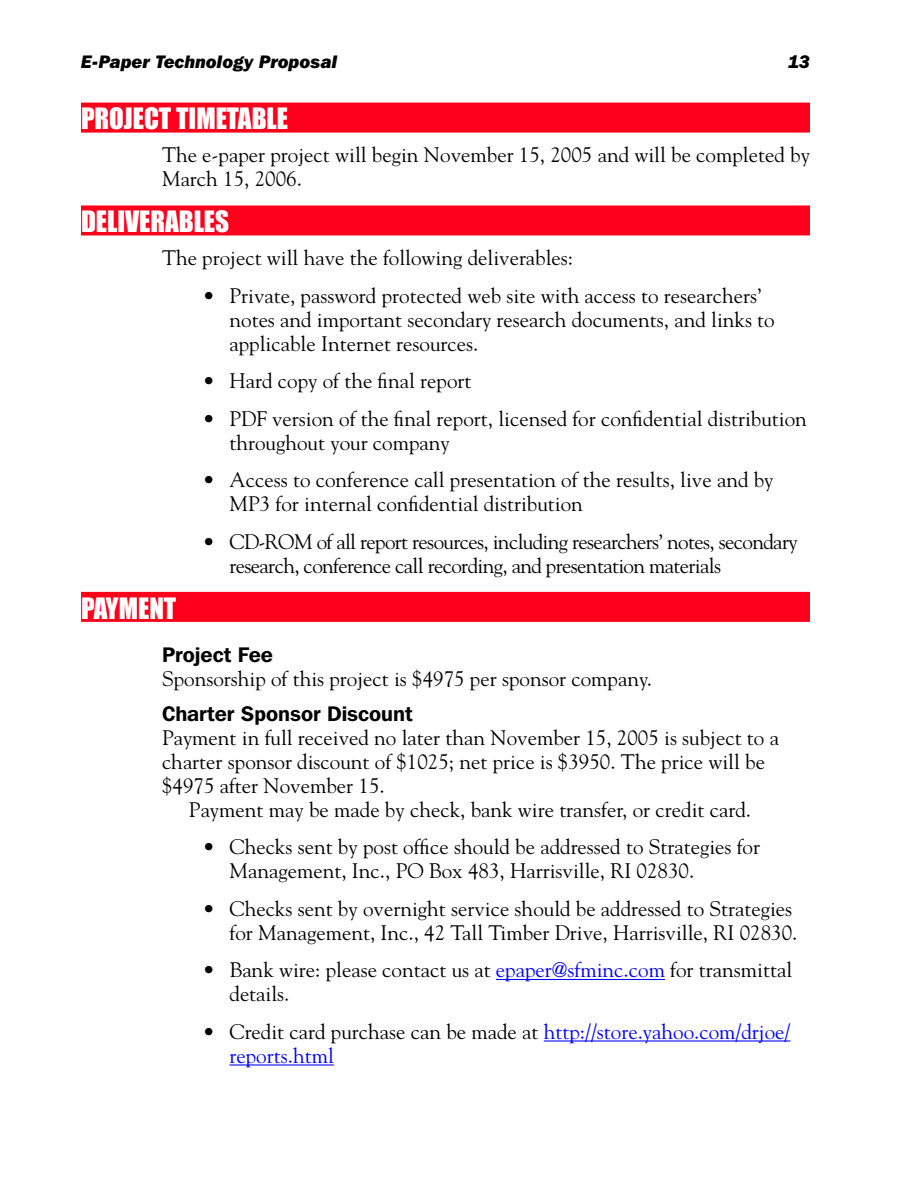
<style>
.page{position:relative;width:918px;height:1188px;background:#fff}
.page>*{position:absolute;margin:0;border:0;box-sizing:border-box;transform-origin:0 0}
.t1{font:27px "Impact";color:#fff}
.t2{font:21px/24px "Goudy";color:#000}
.t3{font:21px/24px "Goudy";letter-spacing:-.03em;color:#000}
.t4{font:21px/24px "Goudy";color:#00f}
.t5{font:600 21px "Franklin Gothic IT Cby BT";color:#000}
.t6{font:italic 800 18px "Franklin Gothic IT Cby BT";color:#000}
.s1{color:#00f}
.s2{color:#000}
</style>
<div class="page">
<div style="left:81px;top:103px;width:729px;height:30px;background:#ff001c"></div>
<div style="left:81px;top:205px;width:729px;height:30px;background:#ff001c"></div>
<div style="left:81px;top:592px;width:729px;height:30px;background:#ff001c"></div>
<hr style="left:496px;top:979px;width:169px;height:1px;background:#00f">
<hr style="left:544px;top:1040px;width:246px;height:2px;background:#00f">
<hr style="left:230px;top:1064px;width:104px;height:2px;background:#00f">
<p class="t6" style="left:81px;top:51px;width:258px">E-Paper Technology Proposal</p>
<p class="t6" style="left:788px;top:51px;width:23px">13</p>
<p class="t1" style="left:81px;top:102px;width:209px">PROJECT TIMETABLE</p>
<p class="t2" style="left:162px;top:142px;width:649px">The e-paper project will begin November 15, 2005 and will be completed by<br>March 15, 2006.</p>
<p class="t1" style="left:81px;top:205px;width:150px">DELIVERABLES</p>
<p class="t2" style="left:162px;top:245px;width:413px">The project will have the following deliverables:</p>
<p class="t2" style="left:230px;top:283px;width:547px;text-indent:-27px">• Private, password protected web site with access to researchers’ notes and important secondary research documents, and links to applicable Internet resources.</p>
<p class="t2" style="left:203px;top:368px;width:271px">• Hard copy of the final report</p>
<p class="t2" style="left:230px;top:406px;width:579px;text-indent:-27px">• PDF version of the final report, licensed for confidential distribution throughout your company</p>
<p class="t2" style="left:230px;top:467px;width:546px;text-indent:-27px">• Access to conference call presentation of the results, live and by<br>MP3 for internal confidential distribution</p>
<p class="t3" style="left:230px;top:529px;width:570px;text-indent:-27px">• CD-ROM of all report resources, including researchers’ notes, secondary research, conference call recording, and presentation materials</p>
<p class="t1" style="left:81px;top:591px;width:97px">PAYMENT</p>
<p class="t5" style="left:162px;top:642px;width:113px">Project Fee</p>
<p class="t2" style="left:162px;top:666px;width:492px">Sponsorship of this project is $4975 per sponsor company.</p>
<p class="t5" style="left:162px;top:700px;width:252px">Charter Sponsor Discount</p>
<p class="t2" style="left:162px;top:725px;width:619px">Payment in full received no later than November 15, 2005 is subject to a charter sponsor discount of $1025; net price is $3950. The price will be $4975 after November 15.</p>
<p class="t2" style="left:189px;top:797px;width:564px">Payment may be made by check, bank wire transfer, or credit card.</p>
<p class="t2" style="left:230px;top:834px;width:532px;text-indent:-27px">• Checks sent by post office should be addressed to Strategies for<br>Management, Inc., PO Box 483, Harrisville, RI 02830.</p>
<p class="t2" style="left:203px;top:896px;width:596px;text-align:right">• Checks sent by overnight service should be addressed to Strategies for Management, Inc., 42 Tall Timber Drive, Harrisville, RI 02830.</p>
<p class="t2" style="left:230px;top:957px;width:564px;text-indent:-27px">• Bank wire: please contact us at <span class="s1">epaper@sfminc.com</span> for transmittal details.</p>
<p class="t4" style="left:230px;top:1019px;width:562px;text-indent:-27px"><span class="s2">• Credit card purchase can be made at</span> http://store.yahoo.com/drjoe/ reports.html</p>
</div>
